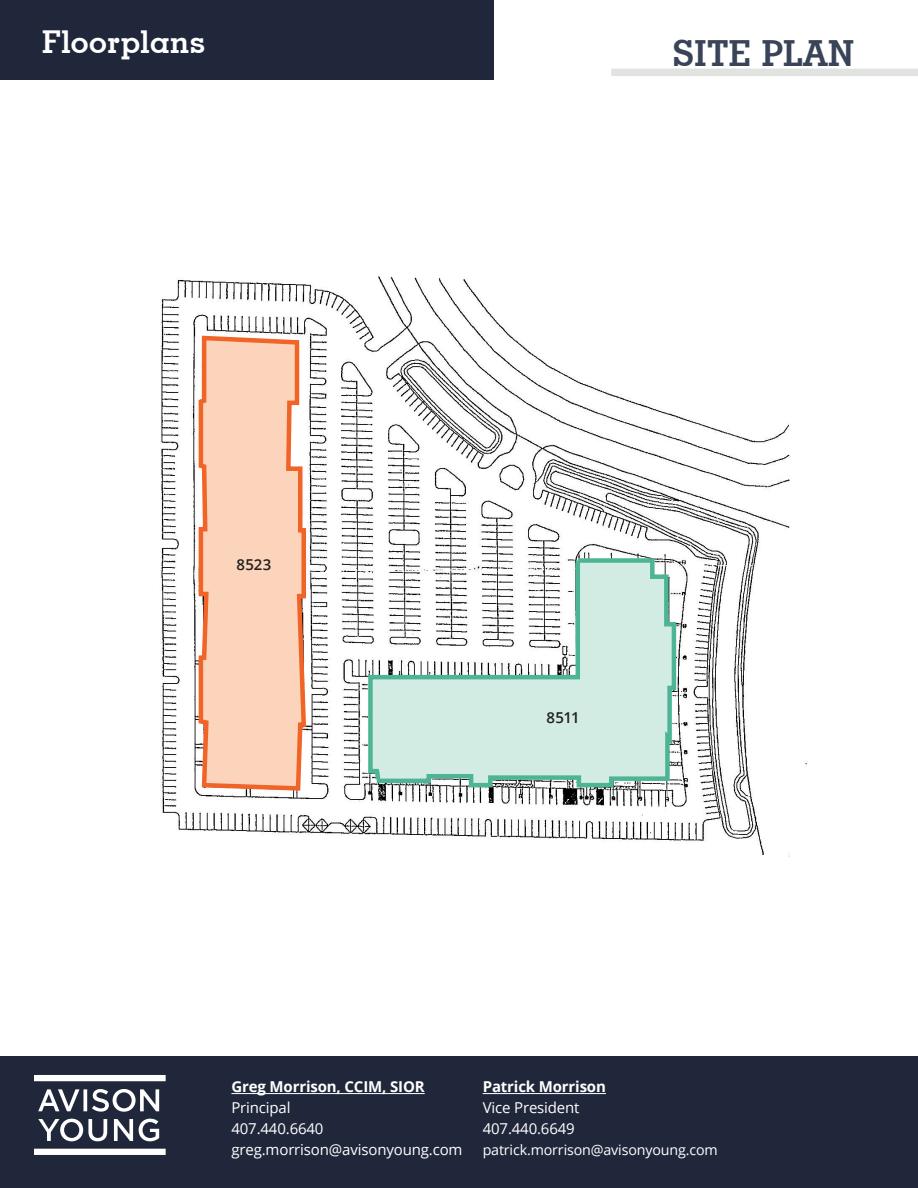
<style>
.page{position:relative;width:918px;height:1188px;background:#fff}
.page>*{position:absolute;margin:0;border:0;box-sizing:border-box;transform-origin:0 0}
.t1{font:700 36px "Geometric Slab 703 BT";letter-spacing:.01em;color:#3a4458}
.More_info_block_white{font:700 31.5px "Geometric Slab 703 BT";letter-spacing:.015em;color:#fff}
.t2{font:15px "Open Sans";letter-spacing:-.01em;color:#fff}
.t3{font:700 15px "Open Sans";letter-spacing:-.01em;color:#fff}
.t4{font:600 15px "Open Sans";letter-spacing:.01em;color:#231f20}
.t5{font:14.25px "Open Sans";letter-spacing:-.01em;color:#fff}
</style>
<div class="page">
<div style="left:611px;top:69px;width:307px;height:7px;background:#e1e3e0"></div>
<div style="left:0;top:0;width:494px;height:80px;background:#20273a"></div>
<div style="left:0;top:1056px;width:918px;height:132px;background:#20273a"></div>
<svg style="left:34px;top:1075px;width:131px;height:6px"></svg>
<svg style="left:34px;top:1149px;width:131px;height:6px"></svg>
<svg style="left:38px;top:1089px;width:121px;height:23px"></svg>
<svg style="left:38px;top:1119px;width:69px;height:22px"></svg>
<svg style="left:114px;top:1119px;width:19px;height:22px"></svg>
<svg style="left:139px;top:1119px;width:20px;height:22px"></svg>
<hr style="left:231px;top:1093px;width:194px;height:1px;background:#fff">
<hr style="left:483px;top:1093px;width:123px;height:1px;background:#fff">
<img style="left:160px;top:276px;width:647px;height:581px">
<svg style="left:196px;top:333px;width:112px;height:460px;background:#f9cdb4"></svg>
<svg style="left:366px;top:556px;width:312px;height:234px;fill:#d2ece4"></svg>
<p class="More_info_block_white" style="left:42px;top:23px;width:165px">Floorplans</p>
<p class="t1" style="left:672px;top:31px;width:184px">SITE PLAN</p>
<p class="t4" style="left:237px;top:554px;width:36px">8523</p>
<p class="t4" style="left:547px;top:708px;width:34px">8511</p>
<p class="t3" style="left:231px;top:1076px;width:195px">Greg Morrison, CCIM, SIOR</p>
<p class="t2" style="left:231px;top:1098px;width:61px">Principal</p>
<p class="t2" style="left:231px;top:1119px;width:94px">407.440.6640</p>
<p class="t2" style="left:231px;top:1140px;width:233px">greg.morrison@avisonyoung.com</p>
<p class="t3" style="left:483px;top:1076px;width:125px">Patrick Morrison</p>
<p class="t2" style="left:483px;top:1098px;width:98px">Vice President</p>
<p class="t2" style="left:483px;top:1119px;width:94px">407.440.6649</p>
<p class="t5" style="left:483px;top:1141px;width:237px">patrick.morrison@avisonyoung.com</p>
</div>
